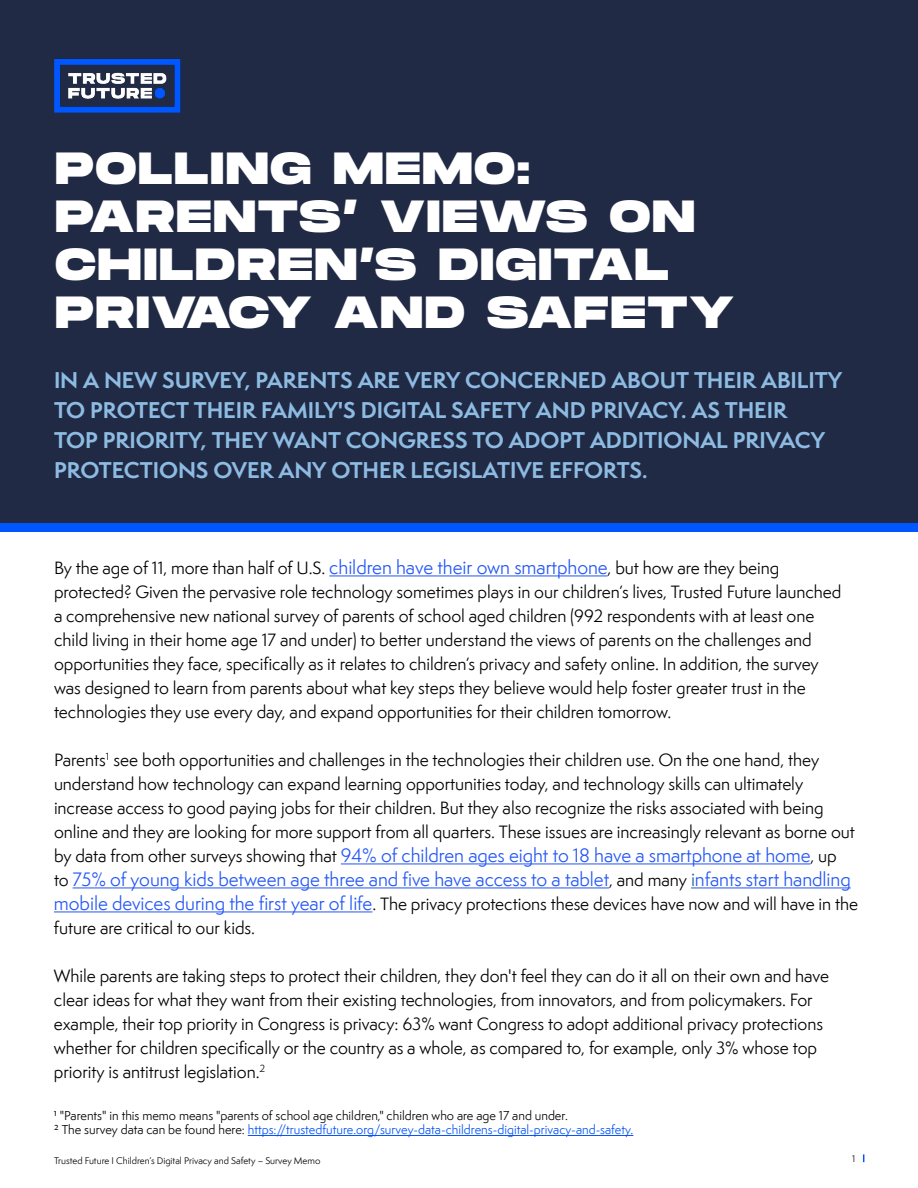
<style>
.page{position:relative;width:918px;height:1188px;background:#fff}
.page>*{position:absolute;margin:0;border:0;box-sizing:border-box;transform-origin:0 0}
.t1{font:800 45px/48px "Monument Extended";letter-spacing:.05em;color:#fff}
.t2{font:700 21px/30px "Semplicita Pro";letter-spacing:-.005em;color:#8dbbe2}
.t3{font:18px/24px "Semplicita Pro";letter-spacing:-.005em;color:#2356f6}
.t4{font:16.5px/24px "Semplicita Pro";letter-spacing:-.005em;color:#000}
.t5{font:12px/14.4px "Semplicita Pro";color:#000}
.t6{font:9px "Semplicita Pro";color:#000}
.s1{font-size:18px;color:#2356f6}
.s2{font-size:16.5px;color:#000}
.s3{color:#215e9e}
.s4{color:#0052f9}
</style>
<div class="page">
<div style="left:0;top:0;width:918px;height:522px;background:#212a45"></div>
<img style="left:54px;top:59px;width:127px;height:53px">
<hr style="left:329px;top:576px;width:279px;height:1px;background:#2356f6">
<hr style="left:341px;top:864px;width:470px;height:1px;background:#2356f6">
<hr style="left:73px;top:888px;width:536px;height:1px;background:#2356f6">
<hr style="left:695px;top:888px;width:156px;height:1px;background:#2356f6">
<hr style="left:54px;top:912px;width:318px;height:1px;background:#2356f6">
<hr style="left:248px;top:1135px;width:385px;height:1px;background:#0052f9">
<div style="left:0;top:523px;width:918px;height:9px;background:#0057ff"></div>
<h1 class="t1" style="left:55px;top:143px;width:680px">POLLING MEMO:<br>PARENTS’ VIEWS ON<br>CHILDREN’S DIGITAL<br>PRIVACY AND SAFETY</h1>
<p class="t2" style="left:54px;top:365px;width:790px">IN A NEW SURVEY, PARENTS ARE VERY CONCERNED ABOUT THEIR ABILITY TO PROTECT THEIR FAMILY'S DIGITAL SAFETY AND PRIVACY. AS THEIR<br>TOP PRIORITY, THEY WANT CONGRESS TO ADOPT ADDITIONAL PRIVACY PROTECTIONS OVER ANY OTHER LEGISLATIVE EFFORTS.</p>
<p class="t4" style="left:54px;top:555px;width:789px">By the age of 11, more than half of U.S. <span class="s1">children have their own smartphone</span>, but how are they being protected? Given the pervasive role technology sometimes plays in our children’s lives, Trusted Future launched a comprehensive new national survey of parents of school aged children (992 respondents with at least one child living in their home age 17 and under) to better understand the views of parents on the challenges and opportunities they face, specifically as it relates to children’s privacy and safety online. In addition, the survey was designed to learn from parents about what key steps they believe would help foster greater trust in the technologies they use every day, and expand opportunities for their children tomorrow.</p>
<p class="t4" style="left:54px;top:747px;width:802px">Parents<sup>1</sup> see both opportunities and challenges in the technologies their children use. On the one hand, they understand how technology can expand learning opportunities today, and technology skills can ultimately increase access to good paying jobs for their children. But they also recognize the risks associated with being online and they are looking for more support from all quarters. These issues are increasingly relevant as borne out</p>
<p class="t3" style="left:54px;top:843px;width:798px"><span class="s2">by data from other surveys showing that</span> 94% of children ages eight to 18 have a smartphone at home<span class="s2">, up to</span> 75% of young kids between age three and five have access to a tablet<span class="s2">, and many</span> <span class="s3">i</span>nfants start handling</p>
<p class="t4" style="left:54px;top:891px;width:806px"><span class="s1">mobile devices during the first year of life</span>. The privacy protections these devices have now and will have in the future are critical to our kids.</p>
<p class="t4" style="left:54px;top:963px;width:777px">While parents are taking steps to protect their children, they don't feel they can do it all on their own and have clear ideas for what they want from their existing technologies, from innovators, and from policymakers. For example, their top priority in Congress is privacy: 63% want Congress to adopt additional privacy protections whether for children specifically or the country as a whole, as compared to, for example, only 3% whose top priority is antitrust legislation.<sup>2</sup></p>
<p class="t5" style="left:54px;top:1108px;width:581px">1 "Parents" in this memo means "parents of school age children," children who are age 17 and under.<br>2 The survey data can be found here: <span class="s4">https://trustedfuture.org/survey-data-childrens-digital-privacy-and-safety.</span></p>
<p class="t6" style="left:54px;top:1154px;width:268px">Trusted Future I Children’s Digital Privacy and Safety – Survey Memo</p>
<p class="t6" style="left:852px;top:1152px;width:5px">1</p>
</div>
